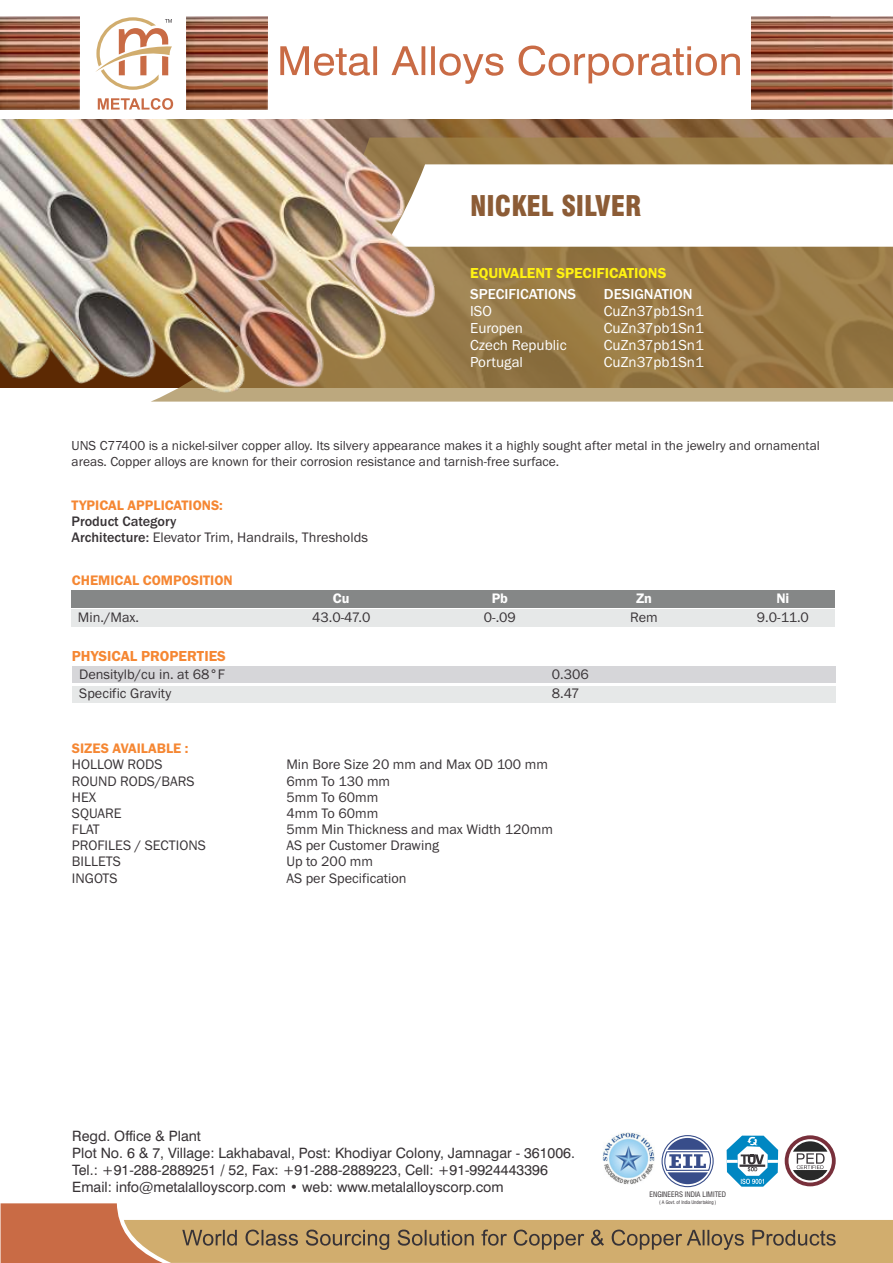
<style>
.page{position:relative;width:893px;height:1263px;background:#fff}
.page>*{position:absolute;margin:0;border:0;box-sizing:border-box;transform-origin:0 0}
.t1{font:900 condensed 27.9px "Swiss 721 BT";color:#8c5c36}
.t2{font:15px "Franklin Gothic";color:#fff}
.t3{font:500 15px "Franklin Gothic";color:#fff}
.t4{font:600 15px "Franklin Gothic";color:#fff212}
.t5{font:600 15px "Franklin Gothic";color:#f58733}
.t6{font:14.25px/16.2px "Franklin Gothic";color:#383336}
.t7{font:14.25px/17.1px "Swiss 721 BT";color:#383336}
.t8{font:600 14.25px "Franklin Gothic";color:#f58733}
.t9{font:600 14.25px "Franklin Gothic";color:#fff}
.t10{font:13.5px/15.3px "Franklin Gothic";color:#383336}
.t11{font:condensed 7.35px "Swiss 721 BT";color:#383336}
.t12{font:condensed 4.8px "Swiss 721 BT";color:#383336}
.s1{font-weight:500}
</style>
<div class="page">
<img style="left:0;top:16px;width:80px;height:93px">
<svg style="left:98px;top:98px;width:75px;height:12px"></svg>
<svg style="left:96px;top:17px;width:76px;height:73px"></svg>
<svg style="left:280px;top:46px;width:460px;height:38px"></svg>
<img style="left:751px;top:16px;width:141px;height:93px">
<img style="left:187px;top:16px;width:80px;height:93px">
<img style="left:435px;top:120px;width:458px;height:18px">
<svg style="left:151px;top:138px;width:742px;height:264px;background:#9c7e4c"></svg>
<svg style="left:435px;top:164px;width:458px;height:83px"></svg>
<img style="left:1px;top:120px;width:434px;height:273px">
<svg style="left:1px;top:1203px;width:892px;height:60px"></svg>
<svg style="left:727px;top:1135px;width:51px;height:52px"></svg>
<img style="left:603px;top:1133px;width:51px;height:52px">
<svg style="left:661px;top:1135px;width:53px;height:52px"></svg>
<svg style="left:664px;top:1138px;width:47px;height:46px"></svg>
<svg style="left:785px;top:1135px;width:51px;height:51px"></svg>
<div style="left:71px;top:590px;width:763px;height:18px;background:#858787"></div>
<div style="left:71px;top:609px;width:763px;height:18px;background:#e6e8e8"></div>
<div style="left:73px;top:666px;width:763px;height:17px;background:#d6d6d9"></div>
<div style="left:73px;top:686px;width:763px;height:16px;background:#e6e8e8"></div>
<h1 class="t1" style="left:470px;top:195px;width:173px">NICKEL SILVER</h1>
<p class="t4" style="left:470px;top:267px;width:198px">EQUIVALENT SPECIFICATIONS</p>
<p class="t3" style="left:470px;top:288px;width:107px">SPECIFICATIONS</p>
<p class="t3" style="left:604px;top:288px;width:90px">DESIGNATION</p>
<p class="t2" style="left:470px;top:305px;width:23px">ISO</p>
<p class="t2" style="left:604px;top:305px;width:101px">CuZn37pb1Sn1</p>
<p class="t2" style="left:470px;top:322px;width:54px">Europen</p>
<p class="t2" style="left:604px;top:322px;width:101px">CuZn37pb1Sn1</p>
<p class="t2" style="left:470px;top:339px;width:98px">Czech Republic</p>
<p class="t2" style="left:604px;top:339px;width:101px">CuZn37pb1Sn1</p>
<p class="t2" style="left:470px;top:356px;width:54px">Portugal</p>
<p class="t2" style="left:604px;top:356px;width:101px">CuZn37pb1Sn1</p>
<p class="t10" style="left:72px;top:439px;width:750px">UNS C77400 is a nickel-silver copper alloy. Its silvery appearance makes it a highly sought after metal in the jewelry and ornamental areas. Copper alloys are known for their corrosion resistance and tarnish-free surface.</p>
<p class="t8" style="left:72px;top:500px;width:153px">TYPICAL APPLICATIONS:</p>
<p class="t6" style="left:72px;top:514px;width:298px"><span class="s1">Product Category<br>Architecture:</span> Elevator Trim, Handrails, Thresholds</p>
<p class="t8" style="left:72px;top:575px;width:162px">CHEMICAL COMPOSITION</p>
<p class="t9" style="left:333px;top:593px;width:18px">Cu</p>
<p class="t9" style="left:492px;top:593px;width:18px">Pb</p>
<p class="t9" style="left:636px;top:593px;width:18px">Zn</p>
<p class="t9" style="left:776px;top:593px;width:14px">Ni</p>
<p class="t6" style="left:78px;top:611px;width:63px">Min./Max.</p>
<p class="t6" style="left:312px;top:611px;width:60px">43.0-47.0</p>
<p class="t6" style="left:484px;top:611px;width:34px">0-.09</p>
<p class="t6" style="left:630px;top:611px;width:29px">Rem</p>
<p class="t6" style="left:757px;top:611px;width:54px">9.0-11.0</p>
<p class="t5" style="left:72px;top:650px;width:156px">PHYSICAL PROPERTIES</p>
<p class="t6" style="left:79px;top:667px;width:147px">Densitylb/cu in. at 68°F</p>
<p class="t6" style="left:552px;top:667px;width:39px">0.306</p>
<p class="t6" style="left:79px;top:687px;width:93px">Specific Gravity</p>
<p class="t6" style="left:552px;top:687px;width:29px">8.47</p>
<p class="t8" style="left:72px;top:743px;width:118px">SIZES AVAILABLE :</p>
<p class="t6" style="left:72px;top:758px;width:92px">HOLLOW RODS</p>
<p class="t6" style="left:286px;top:758px;width:263px">Min Bore Size 20 mm and Max OD 100 mm</p>
<p class="t6" style="left:72px;top:774px;width:124px">ROUND RODS/BARS</p>
<p class="t6" style="left:286px;top:774px;width:105px">6mm To 130 mm</p>
<p class="t6" style="left:72px;top:790px;width:26px">HEX</p>
<p class="t6" style="left:286px;top:790px;width:94px">5mm To 60mm</p>
<p class="t6" style="left:72px;top:806px;width:51px">SQUARE</p>
<p class="t6" style="left:286px;top:806px;width:94px">4mm To 60mm</p>
<p class="t6" style="left:72px;top:822px;width:29px">FLAT</p>
<p class="t6" style="left:286px;top:822px;width:268px">5mm Min Thickness and max Width 120mm</p>
<p class="t6" style="left:72px;top:838px;width:135px">PROFILES / SECTIONS</p>
<p class="t6" style="left:286px;top:838px;width:154px">AS per Customer Drawing</p>
<p class="t6" style="left:72px;top:855px;width:50px">BILLETS</p>
<p class="t6" style="left:286px;top:855px;width:88px">Up to 200 mm</p>
<p class="t6" style="left:72px;top:871px;width:47px">INGOTS</p>
<p class="t6" style="left:286px;top:871px;width:122px">AS per Specification</p>
<p class="t7" style="left:72px;top:1128px;width:504px">Regd. Office &amp; Plant<br>Plot No. 6 &amp; 7, Village: Lakhabaval, Post: Khodiyar Colony, Jamnagar - 361006.<br>Tel.: +91-288-2889251 / 52, Fax: +91-288-2889223, Cell: +91-9924443396<br>Email: info@metalalloyscorp.com • web: www.metalalloyscorp.com</p>
<p class="t11" style="left:649px;top:1192px;width:78px">ENGINEERS INDIA LIMITED</p>
<p class="t12" style="left:659px;top:1200px;width:59px">( A Govt. of India Undertaking )</p>
</div>
